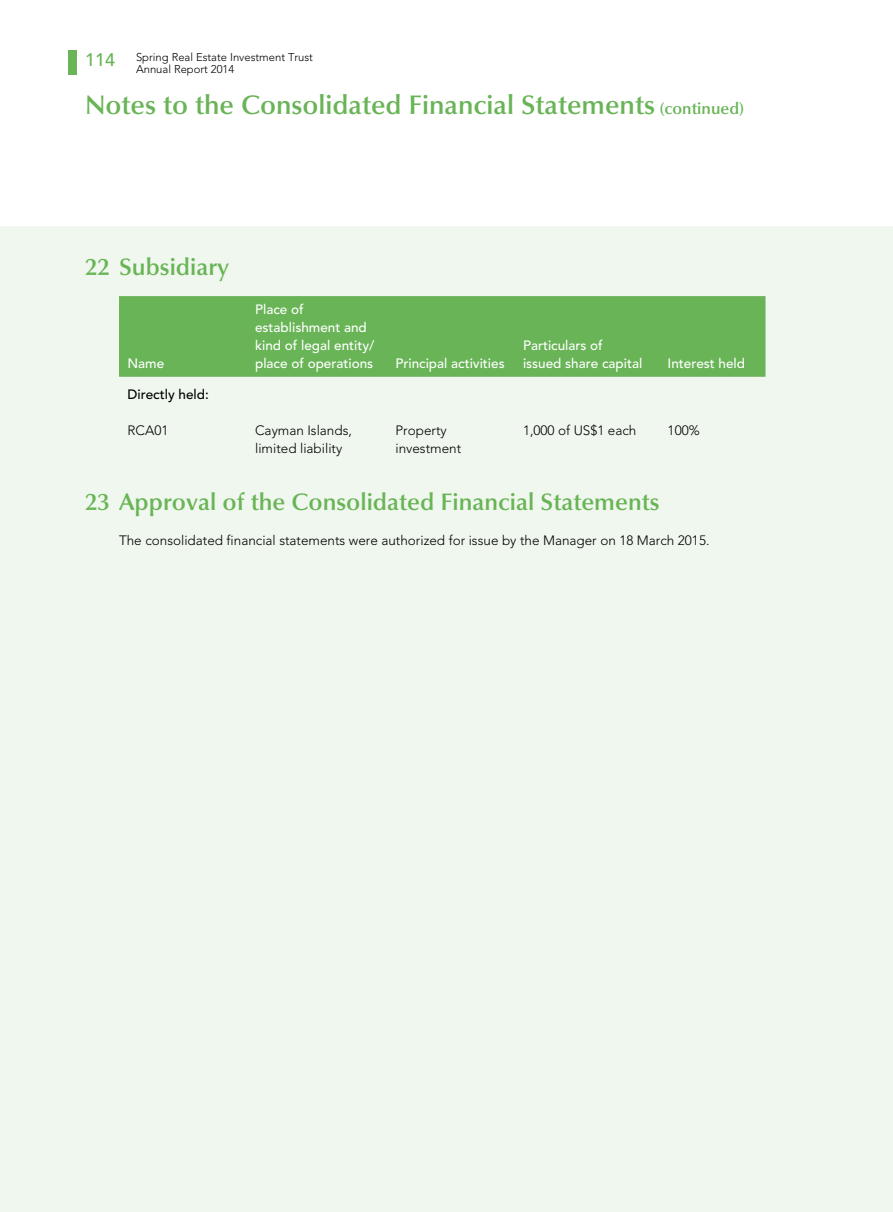
<style>
.page{position:relative;width:893px;height:1212px;background:#fff}
.page>*{position:absolute;margin:0;border:0;box-sizing:border-box;transform-origin:0 0}
.t1{font:600 27px "Optima LT Std";color:#68b456}
.t2{font:600 24px "Optima LT Std";color:#68b456}
.t3{font:300 13.5px/18px "Avenir LT Std";color:#000}
.t4{font:500 13.5px/18px "Avenir LT Std";color:#fff}
.t5{font:500 13.5px "Avenir LT Std";color:#000}
.t6{font:300 11.25px/12px "Avenir LT Std";color:#000}
.s1{font-weight:500;font-size:18px;color:#68b456}
.s2{font-size:16.5px}
</style>
<div class="page">
<div style="left:68px;top:51px;width:9px;height:24px;background:#68b456"></div>
<div style="left:0;top:226px;width:893px;height:986px;background:#f0f7ee"></div>
<div style="left:119px;top:296px;width:646px;height:81px;background:#68b456"></div>
<p class="t6" style="left:136px;top:51px;width:178px;text-indent:-51px"><span class="s1">114</span> Spring Real Estate Investment Trust<br>Annual Report 2014</p>
<h1 class="t1" style="left:85px;top:89px;width:661px">Notes to the Consolidated Financial Statements <span class="s2">(continued)</span></h1>
<h2 class="t2" style="left:85px;top:253px;width:146px">22 Subsidiary</h2>
<p class="t4" style="left:128px;top:355px;width:38px">Name</p>
<p class="t4" style="left:255px;top:301px;width:121px">Place of establishment and kind of legal entity/ place of operations</p>
<p class="t4" style="left:395px;top:355px;width:111px">Principal activities</p>
<p class="t4" style="left:523px;top:337px;width:121px">Particulars of issued share capital</p>
<p class="t4" style="left:668px;top:355px;width:79px">Interest held</p>
<p class="t5" style="left:128px;top:386px;width:83px">Directly held:</p>
<p class="t3" style="left:128px;top:421px;width:42px">RCA01</p>
<p class="t3" style="left:255px;top:421px;width:98px">Cayman Islands, limited liability</p>
<p class="t3" style="left:395px;top:421px;width:67px">Property investment</p>
<p class="t3" style="left:523px;top:421px;width:115px">1,000 of US$1 each</p>
<p class="t3" style="left:668px;top:421px;width:34px">100%</p>
<h2 class="t2" style="left:85px;top:487px;width:576px">23 Approval of the Consolidated Financial Statements</h2>
<p class="t3" style="left:119px;top:531px;width:592px">The consolidated financial statements were authorized for issue by the Manager on 18 March 2015.</p>
</div>
